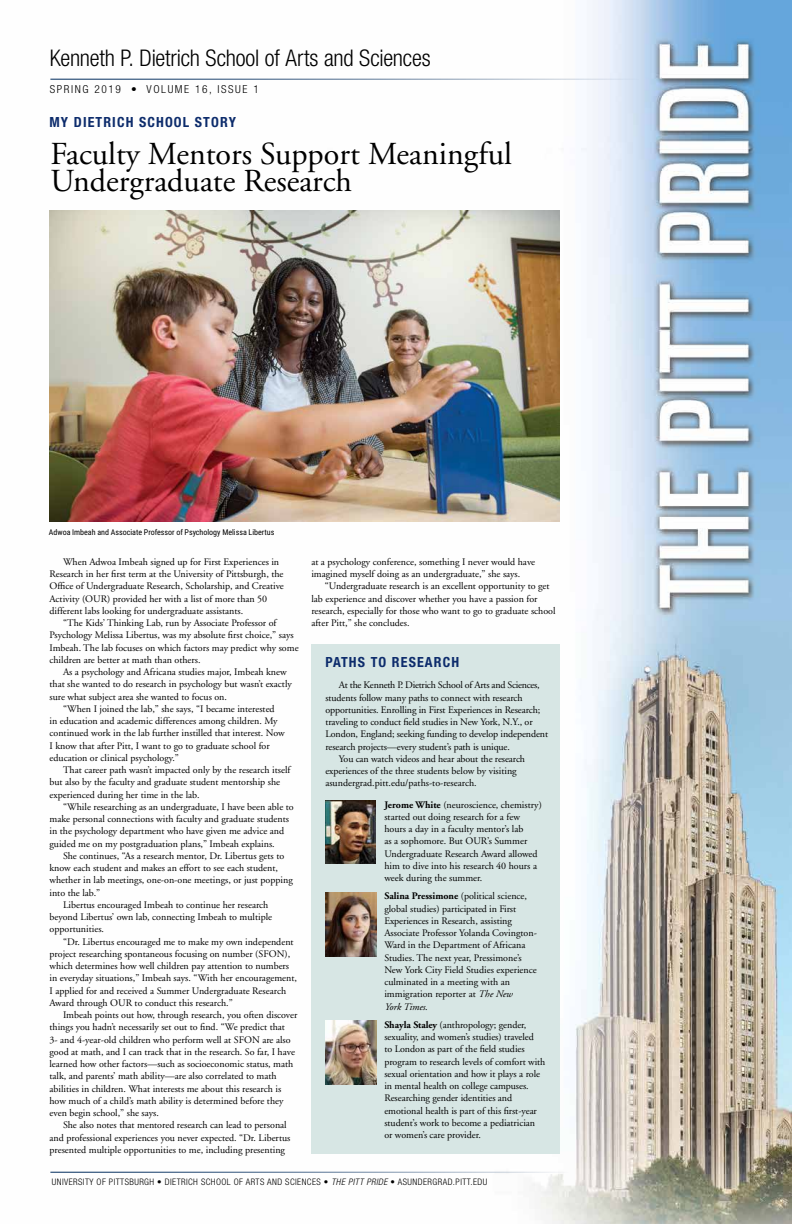
<style>
.page{position:relative;width:792px;height:1224px;background:#fff}
.page>*{position:absolute;margin:0;border:0;box-sizing:border-box;transform-origin:0 0}
.t1{font:32px/26.8px "Adobe Garamond";color:#000}
.t2{font:300 condensed 23px "Helvetica Neue LT Pro";letter-spacing:-.01em;color:#000}
.t3{font:700 condensed 14px "Helvetica Neue LT Pro";letter-spacing:.08em;color:#0d2c6c}
.t4{font:300 condensed 11px "Helvetica Neue LT Pro";letter-spacing:.14em;color:#000}
.t5{font:10px/12.3px "Adobe Garamond";color:#000}
.t6{font:10px "Adobe Garamond";letter-spacing:-.025em;color:#000}
.t7{font:300 condensed 9px "Helvetica Neue LT Pro";letter-spacing:.05em;color:#000}
.t8{font:8px "Roboto Condensed";color:#000}
.s1{font-weight:700}
.s2{font-style:italic}
</style>
<div class="page">
<img style="left:49px;top:0;width:743px;height:1224px">
<hr style="left:50px;top:1172px;width:519px;height:1px;background:#002b5c">
<hr style="left:50px;top:79px;width:589px;height:1px;background:#002b5c">
<img style="left:50px;top:210px;width:509px;height:312px">
<div style="left:311px;top:644px;width:249px;height:509px;background:#d7e6e4"></div>
<img style="left:325px;top:893px;width:51px;height:64px">
<img style="left:325px;top:800px;width:51px;height:64px">
<img style="left:325px;top:1021px;width:51px;height:64px">
<h2 class="t2" style="left:50px;top:44px;width:382px">Kenneth P. Dietrich School of Arts and Sciences</h2>
<p class="t4" style="left:50px;top:83px;width:210px">SPRING 2019 • VOLUME 16, ISSUE 1</p>
<h3 class="t3" style="left:49px;top:114px;width:188px">MY DIETRICH SCHOOL STORY</h3>
<h1 class="t1" style="left:50px;top:141px;width:463px">Faculty Mentors Support Meaningful<br>Undergraduate Research</h1>
<p class="t8" style="left:49px;top:526px;width:227px">Adwoa Imbeah and Associate Professor of Psychology Melissa Libertus</p>
<p class="t5" style="left:50px;top:556px;width:236px;text-indent:14px">When Adwoa Imbeah signed up for First Experiences in Research in her first term at the University of Pittsburgh, the Office of Undergraduate Research, Scholarship, and Creative Activity (OUR) provided her with a list of more than 50 different labs looking for undergraduate assistants.</p>
<p class="t5" style="left:50px;top:617px;width:251px;text-indent:14px">“The Kids’ Thinking Lab, run by Associate Professor of Psychology Melissa Libertus, was my absolute first choice,” says Imbeah. The lab focuses on which factors may predict why some children are better at math than others.</p>
<p class="t5" style="left:63px;top:666px;width:225px">As a psychology and Africana studies major, Imbeah knew</p>
<p class="t5" style="left:50px;top:678px;width:244px">that she wanted to do research in psychology but wasn’t exactly</p>
<p class="t5" style="left:50px;top:691px;width:179px">sure what subject area she wanted to focus on.</p>
<p class="t5" style="left:63px;top:703px;width:213px">“When I joined the lab,” she says, “I became interested</p>
<p class="t5" style="left:50px;top:715px;width:230px">in education and academic differences among children. My</p>
<p class="t5" style="left:50px;top:727px;width:237px">continued work in the lab further instilled that interest. Now</p>
<p class="t5" style="left:50px;top:740px;width:222px">I know that after Pitt, I want to go to graduate school for</p>
<p class="t5" style="left:50px;top:752px;width:131px">education or clinical psychology.”</p>
<p class="t5" style="left:63px;top:764px;width:229px">That career path wasn’t impacted only by the research itself</p>
<p class="t5" style="left:50px;top:776px;width:232px">but also by the faculty and graduate student mentorship she</p>
<p class="t5" style="left:50px;top:789px;width:152px">experienced during her time in the lab.</p>
<p class="t5" style="left:63px;top:801px;width:232px">“While researching as an undergraduate, I have been able to</p>
<p class="t5" style="left:50px;top:813px;width:241px">make personal connections with faculty and graduate students</p>
<p class="t5" style="left:50px;top:825px;width:236px">in the psychology department who have given me advice and</p>
<p class="t5" style="left:50px;top:838px;width:227px">guided me on my postgraduation plans,” Imbeah explains.</p>
<p class="t5" style="left:63px;top:850px;width:223px">She continues, “As a research mentor, Dr. Libertus gets to</p>
<p class="t5" style="left:50px;top:862px;width:230px">know each student and makes an effort to see each student,</p>
<p class="t5" style="left:50px;top:874px;width:245px">whether in lab meetings, one-on-one meetings, or just popping</p>
<p class="t5" style="left:50px;top:887px;width:52px">into the lab.”</p>
<p class="t5" style="left:63px;top:899px;width:207px">Libertus encouraged Imbeah to continue her research</p>
<p class="t5" style="left:50px;top:911px;width:224px">beyond Libertus’ own lab, connecting Imbeah to multiple</p>
<p class="t5" style="left:50px;top:923px;width:56px">opportunities.</p>
<p class="t5" style="left:63px;top:936px;width:232px">“Dr. Libertus encouraged me to make my own independent</p>
<p class="t5" style="left:50px;top:948px;width:242px">project researching spontaneous focusing on number (SFON),</p>
<p class="t5" style="left:50px;top:960px;width:241px">which determines how well children pay attention to numbers</p>
<p class="t5" style="left:50px;top:972px;width:249px">in everyday situations,” Imbeah says. “With her encouragement,</p>
<p class="t5" style="left:50px;top:985px;width:238px">I applied for and received a Summer Undergraduate Research</p>
<p class="t5" style="left:50px;top:997px;width:185px">Award through OUR to conduct this research.”</p>
<p class="t5" style="left:63px;top:1009px;width:236px">Imbeah points out how, through research, you often discover</p>
<p class="t5" style="left:50px;top:1021px;width:237px">things you hadn’t necessarily set out to find. “We predict that</p>
<p class="t5" style="left:50px;top:1034px;width:243px">3- and 4-year-old children who perform well at SFON are also</p>
<p class="t5" style="left:50px;top:1046px;width:247px">good at math, and I can track that in the research. So far, I have</p>
<p class="t5" style="left:50px;top:1058px;width:245px">learned how other factors—such as socioeconomic status, math</p>
<p class="t5" style="left:50px;top:1070px;width:229px">talk, and parents’ math ability—are also correlated to math</p>
<p class="t5" style="left:50px;top:1083px;width:233px">abilities in children. What interests me about this research is</p>
<p class="t5" style="left:50px;top:1095px;width:236px">how much of a child’s math ability is determined before they</p>
<p class="t5" style="left:50px;top:1107px;width:111px">even begin school,” she says.</p>
<p class="t5" style="left:63px;top:1119px;width:225px">She also notes that mentored research can lead to personal</p>
<p class="t5" style="left:50px;top:1132px;width:242px">and professional experiences you never expected. “Dr. Libertus</p>
<p class="t5" style="left:50px;top:1144px;width:237px">presented multiple opportunities to me, including presenting</p>
<p class="t5" style="left:311px;top:556px;width:225px">at a psychology conference, something I never would have imagined myself doing as an undergraduate,” she says.</p>
<p class="t5" style="left:311px;top:580px;width:246px;text-indent:14px">“Undergraduate research is an excellent opportunity to get lab experience and discover whether you have a passion for research, especially for those who want to go to graduate school after Pitt,” she concludes.</p>
<h3 class="t3" style="left:325px;top:654px;width:135px">PATHS TO RESEARCH</h3>
<p class="t6" style="left:339px;top:680px;width:202px">At the Kenneth P. Dietrich School of Arts and Sciences,</p>
<p class="t5" style="left:325px;top:692px;width:199px">students follow many paths to connect with research</p>
<p class="t5" style="left:325px;top:704px;width:216px">opportunities. Enrolling in First Experiences in Research;</p>
<p class="t5" style="left:325px;top:716px;width:209px">traveling to conduct field studies in New York, N.Y., or</p>
<p class="t5" style="left:325px;top:728px;width:224px">London, England; seeking funding to develop independent</p>
<p class="t5" style="left:325px;top:741px;width:186px">research projects—every student’s path is unique.</p>
<p class="t5" style="left:339px;top:753px;width:188px">You can watch videos and hear about the research</p>
<p class="t5" style="left:325px;top:765px;width:193px">experiences of the three students below by visiting</p>
<p class="t5" style="left:325px;top:777px;width:153px">asundergrad.pitt.edu/paths-to-research.</p>
<p class="t5" style="left:384px;top:799px;width:159px"><span class="s1">Jerome White</span> (neuroscience, chemistry) started out doing research for a few hours a day in a faculty mentor’s lab<br>as a sophomore. But OUR’s Summer Undergraduate Research Award allowed him to dive into his research 40 hours a week during the summer.</p>
<p class="t5" style="left:384px;top:890px;width:154px"><span class="s1">Salina Pressimone</span> (political science, global studies) participated in First Experiences in Research, assisting Associate Professor Yolanda Covington-Ward in the Department of Africana Studies. The next year, Pressimone’s New York City Field Studies experience culminated in a meeting with an immigration reporter at <span class="s2">The New<br>York Times</span>.</p>
<p class="t5" style="left:384px;top:1019px;width:163px"><span class="s1">Shayla Staley</span> (anthropology; gender, sexuality, and women’s studies) traveled<br>to London as part of the field studies program to research levels of comfort with sexual orientation and how it plays a role in mental health on college campuses.<br>Researching gender identities and emotional health is part of this first-year student’s work to become a pediatrician or women’s care provider.</p>
<p class="t7" style="left:52px;top:1176px;width:437px">UNIVERSITY OF PITTSBURGH • DIETRICH SCHOOL OF ARTS AND SCIENCES • <span class="s2">THE PITT PRIDE</span> • ASUNDERGRAD.PITT.EDU</p>
</div>
